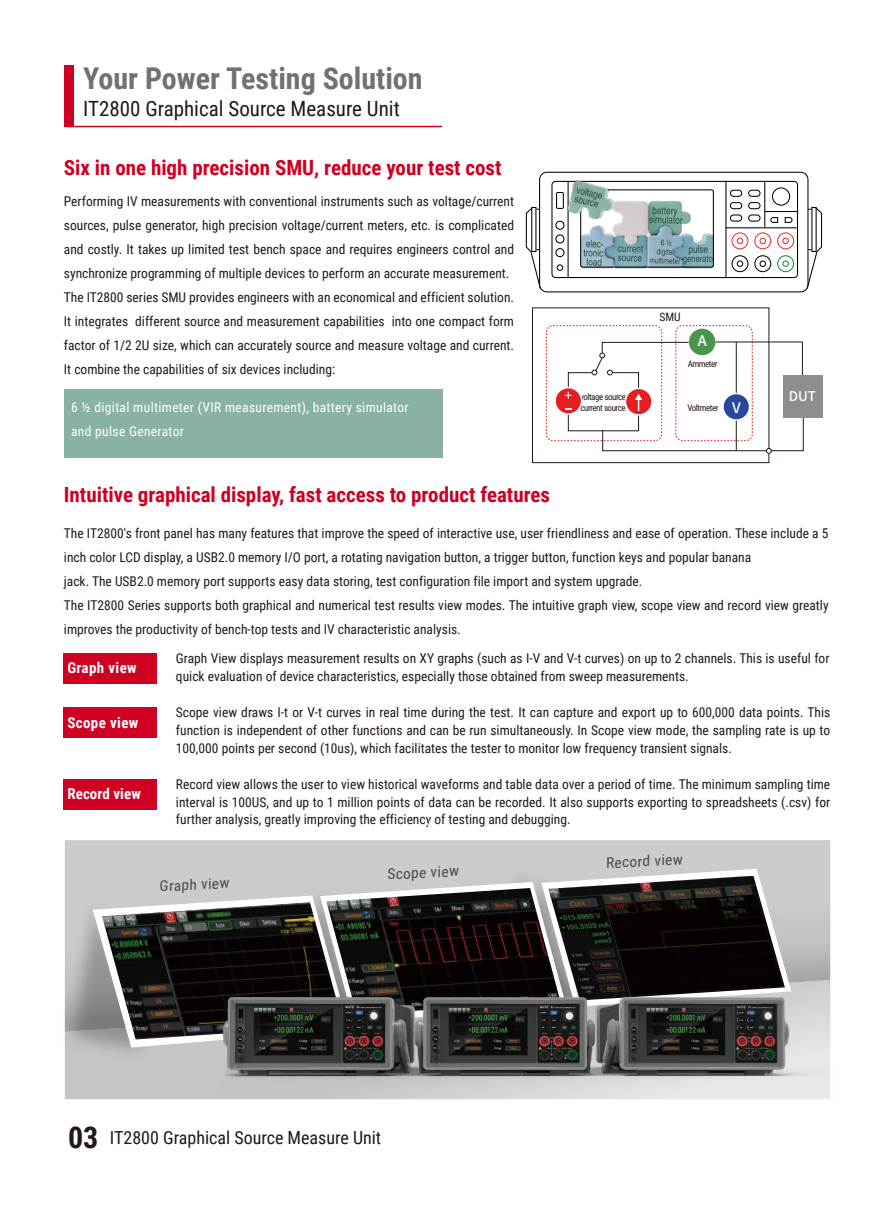
<style>
.page{position:relative;width:893px;height:1212px;background:#fff}
.page>*{position:absolute;margin:0;border:0;box-sizing:border-box;transform-origin:0 0}
.t1{font:700 30px "Roboto Condensed";color:#727171}
.t2{font:700 21px "Roboto Condensed";color:#cf0022}
.t3{font:21px "Roboto Condensed";color:#221815}
.t4{font:18px "Roboto Condensed";color:#221815}
.t5{font:700 15px "Roboto Condensed";letter-spacing:.025em;color:#fff}
.t6{font:700 15px "Roboto Condensed";letter-spacing:.005em;color:#fff}
.t7{font:14.7px "Roboto Condensed";color:#4b4b4c;scale:1.05 1}
.t8{font:500 14.55px "Source Han Sans CN";color:#fff}
.t9{font:13.5px/24px "Roboto Condensed";color:#221815}
.t10{font:13.5px/24px "Roboto Condensed";letter-spacing:.025em;color:#fff}
.t11{font:500 13.35px "Source Han Sans CN";color:#fff}
.t12{font:11.55px "Roboto Condensed";color:#221815}
.t13{font:9px/10.8px "Roboto Condensed";letter-spacing:-.05em;color:#221815}
.s1{font-weight:700;font-size:30px}
</style>
<div class="page">
<div style="left:65px;top:65px;width:9px;height:62px;background:#cf0022"></div>
<hr style="left:65px;top:126px;width:377px;height:1px;background:#cf0022">
<div style="left:64px;top:779px;width:93px;height:31px;background:#cf0022"></div>
<div style="left:64px;top:707px;width:93px;height:31px;background:#cf0022"></div>
<div style="left:64px;top:653px;width:93px;height:30px;background:#cf0022"></div>
<div style="left:675px;top:325px;width:78px;height:116px;border:1px dashed #e71f19;border-radius:7px"></div>
<div style="left:546px;top:325px;width:116px;height:116px;border:1px dashed #e71f19;border-radius:7px"></div>
<svg style="left:555px;top:388px;width:27px;height:26px"></svg>
<div style="left:554px;top:387px;width:28px;height:28px;border:1px solid #fff;border-radius:50%"></div>
<div style="left:783px;top:375px;width:39px;height:42px;background:#8e8e8e"></div>
<div style="left:689px;top:329px;width:26px;height:26px;background:#4a954d;border-radius:50%"></div>
<div style="left:532px;top:307px;width:237px;height:156px;border:1px solid #221815"></div>
<svg style="left:565px;top:341px;width:239px;height:113px"></svg>
<div style="left:64px;top:390px;width:378px;height:68px;background:#89b2a3"></div>
<svg style="left:65px;top:840px;width:765px;height:135px;background:#c8c8c8"></svg>
<img style="left:428px;top:840px;width:24px;height:29px">
<div style="left:452px;top:840px;width:178px;height:29px;background:#cbcbcb"></div>
<div style="left:231px;top:840px;width:184px;height:29px;background:#cbcbcb"></div>
<img style="left:64px;top:855px;width:135px;height:245px">
<svg style="left:93px;top:869px;width:698px;height:178px;background:#5c5a59"></svg>
<img style="left:102px;top:902px;width:242px;height:137px">
<img style="left:190px;top:975px;width:641px;height:123px">
<svg style="left:525px;top:172px;width:298px;height:120px"></svg>
<img style="left:560px;top:175px;width:56px;height:48px">
<h1 class="t1" style="left:83px;top:58px;width:341px">Your Power Testing Solution</h1>
<h2 class="t3" style="left:83px;top:94px;width:318px">IT2800 Graphical Source Measure Unit</h2>
<h2 class="t2" style="left:64px;top:153px;width:439px">Six in one high precision SMU, reduce your test cost</h2>
<p class="t9" style="left:64px;top:188px;width:452px">Performing IV measurements with conventional instruments such as voltage/current sources, pulse generator, high precision voltage/current meters, etc. is complicated and costly. It takes up limited test bench space and requires engineers control and synchronize programming of multiple devices to perform an accurate measurement.<br>The IT2800 series SMU provides engineers with an economical and efficient solution.<br>It integrates different source and measurement capabilities into one compact form factor of 1/2 2U size, which can accurately source and measure voltage and current.<br>It combine the capabilities of six devices including:</p>
<p class="t10" style="left:71px;top:395px;width:339px">6 ½ digital multimeter (VIR measurement), battery simulator and pulse Generator</p>
<h2 class="t2" style="left:64px;top:480px;width:488px">Intuitive graphical display, fast access to product features</h2>
<p class="t13" style="left:580px;top:391px;width:48px">voltage source current source</p>
<p class="t12" style="left:659px;top:309px;width:23px">SMU</p>
<p class="t8" style="left:698px;top:333px;width:11px">A</p>
<p class="t13" style="left:688px;top:358px;width:31px">Ammeter</p>
<p class="t13" style="left:687px;top:402px;width:33px">Voltmeter</p>
<p class="t8" style="left:732px;top:399px;width:10px">V</p>
<p class="t11" style="left:789px;top:388px;width:29px">DUT</p>
<p class="t9" style="left:64px;top:521px;width:766px">The IT2800's front panel has many features that improve the speed of interactive use, user friendliness and ease of operation. These include a 5 inch color LCD display, a USB2.0 memory I/O port, a rotating navigation button, a trigger button, function keys and popular banana<br>jack. The USB2.0 memory port supports easy data storing, test configuration file import and system upgrade.<br>The IT2800 Series supports both graphical and numerical test results view modes. The intuitive graph view, scope view and record view greatly improves the productivity of bench-top tests and IV characteristic analysis.</p>
<p class="t5" style="left:67px;top:657px;width:71px">Graph view</p>
<p class="t9" style="left:176px;top:648px;width:655px;line-height:18px">Graph View displays measurement results on XY graphs (such as I-V and V-t curves) on up to 2 channels. This is useful for quick evaluation of device characteristics, especially those obtained from sweep measurements.</p>
<p class="t5" style="left:67px;top:713px;width:73px">Scope view</p>
<p class="t9" style="left:176px;top:702px;width:656px;line-height:18px;text-align:justify">Scope view draws I-t or V-t curves in real time during the test. It can capture and export up to 600,000 data points. This function is independent of other functions and can be run simultaneously. In Scope view mode, the sampling rate is up to 100,000 points per second (10us), which facilitates the tester to monitor low frequency transient signals.</p>
<p class="t6" style="left:67px;top:783px;width:75px">Record view</p>
<p class="t9" style="left:176px;top:774px;width:656px;line-height:18px;text-align:justify">Record view allows the user to view historical waveforms and table data over a period of time. The minimum sampling time interval is 100US, and up to 1 million points of data can be recorded. It also supports exporting to spreadsheets (.csv) for further analysis, greatly improving the efficiency of testing and debugging.</p>
<p class="t7" style="left:159px;top:876px;width:68px;rotate:-3deg">Graph view</p>
<p class="t7" style="left:387px;top:864px;width:70px;rotate:-3deg">Scope view</p>
<h3 class="t4" style="left:68px;top:1124px;width:315px"><span class="s1">03</span> IT2800 Graphical Source Measure Unit</h3>
<p class="t7" style="left:605px;top:853px;width:75px;rotate:-3deg">Record view</p>
</div>
